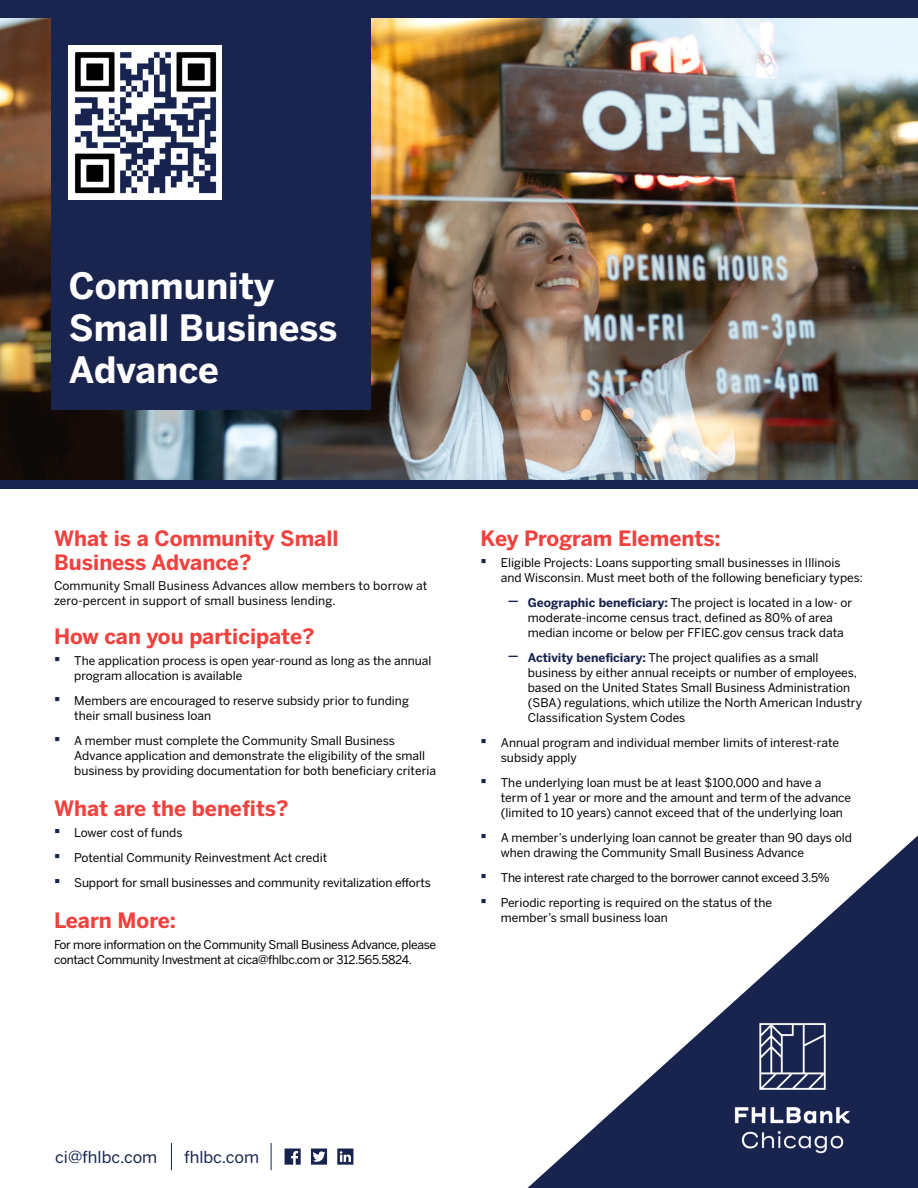
<style>
.page{position:relative;width:918px;height:1188px;background:#fff}
.page>*{position:absolute;margin:0;border:0;box-sizing:border-box;transform-origin:0 0}
.t1{font:700 36px/42px "Benton Sans";color:#fff}
.t2{font:700 21px/24px "Benton Sans";color:#ef413e}
.t3{font:16.5px "Benton Sans";color:#19244e}
.t4{font:12px/15px "Benton Sans";color:#000}
.t5{font:12px/15px "Benton Sans";letter-spacing:-.025em;color:#000}
.t6{font:12px "Benton Sans";letter-spacing:-.02em;color:#000}
.s1{font-family:"Arial";font-size:18px;color:#19244f}
.s2{font-size:18px;color:#19244f}
.s3{font-weight:700;color:#19244f}
</style>
<div class="page">
<img style="left:0;top:17px;width:918px;height:463px">
<svg style="left:528px;top:835px;width:390px;height:353px"></svg>
<img style="left:703px;top:998px;width:180px;height:180px">
<svg style="left:271px;top:1143px;width:1px;height:27px"></svg>
<svg style="left:171px;top:1143px;width:1px;height:27px"></svg>
<svg style="left:337px;top:1149px;width:16px;height:16px"></svg>
<svg style="left:285px;top:1149px;width:16px;height:16px"></svg>
<svg style="left:311px;top:1149px;width:16px;height:16px"></svg>
<div style="left:0;top:0;width:918px;height:17px;background:#19244f"></div>
<div style="left:51px;top:17px;width:319px;height:329px;background:#19244f"></div>
<div style="left:0;top:480px;width:918px;height:9px;background:#19244f"></div>
<div style="left:51px;top:81px;width:319px;height:329px;background:#19244f"></div>
<img style="left:69px;top:46px;width:153px;height:153px">
<h1 class="t1" style="left:69px;top:266px;width:270px">Community<br>Small Business<br>Advance</h1>
<h2 class="t2" style="left:54px;top:526px;width:286px">What is a Community Small<br>Business Advance?</h2>
<p class="t4" style="left:54px;top:578px;width:375px">Community Small Business Advances allow members to borrow at zero-percent in support of small business lending.</p>
<h2 class="t2" style="left:54px;top:625px;width:262px">How can you participate?</h2>
<p class="t4" style="left:74px;top:654px;width:359px;text-indent:-20px"><span class="s1">▪</span> The application process is open year-round as long as the annual program allocation is available</p>
<p class="t4" style="left:74px;top:694px;width:336px;text-indent:-20px"><span class="s1">▪</span> Members are encouraged to reserve subsidy prior to funding their small business loan</p>
<p class="t4" style="left:74px;top:734px;width:363px;text-indent:-20px"><span class="s1">▪</span> A member must complete the Community Small Business<br>Advance application and demonstrate the eligibility of the small business by providing documentation for both beneficiary criteria</p>
<h2 class="t2" style="left:54px;top:797px;width:236px">What are the benefits?</h2>
<p class="t4" style="left:54px;top:826px;width:130px"><span class="s1">▪</span> Lower cost of funds</p>
<p class="t4" style="left:54px;top:851px;width:275px"><span class="s1">▪</span> Potential Community Reinvestment Act credit</p>
<p class="t4" style="left:54px;top:876px;width:378px"><span class="s1">▪</span> Support for small businesses and community revitalization efforts</p>
<h2 class="t2" style="left:54px;top:909px;width:124px">Learn More:</h2>
<p class="t5" style="left:54px;top:937px;width:384px">For more information on the Community Small Business Advance, please contact Community Investment at cica@fhlbc.com or 312.565.5824.</p>
<h2 class="t2" style="left:481px;top:526px;width:242px">Key Program Elements:</h2>
<p class="t4" style="left:501px;top:555px;width:364px;text-indent:-20px"><span class="s1">▪</span> Eligible Projects: Loans supporting small businesses in Illinois and Wisconsin. Must meet both of the following beneficiary types:</p>
<p class="t4" style="left:528px;top:595px;width:326px;text-indent:-20px"><span class="s2">–</span> <span class="s3">Geographic beneficiary:</span> The project is located in a low- or moderate-income census tract, defined as 80% of area median income or below per FFIEC.gov census track data</p>
<p class="t4" style="left:528px;top:650px;width:336px;text-indent:-20px"><span class="s2">–</span> <span class="s3">Activity beneficiary:</span> The project qualifies as a small business by either annual receipts or number of employees, based on the United States Small Business Administration (SBA) regulations, which utilize the North American Industry Classification System Codes</p>
<p class="t4" style="left:501px;top:735px;width:340px;text-indent:-20px"><span class="s1">▪</span> Annual program and individual member limits of interest-rate subsidy apply</p>
<p class="t4" style="left:501px;top:775px;width:352px;text-indent:-20px"><span class="s1">▪</span> The underlying loan must be at least $100,000 and have a term of 1 year or more and the amount and term of the advance (limited to 10 years) cannot exceed that of the underlying loan</p>
<p class="t4" style="left:501px;top:830px;width:353px;text-indent:-20px"><span class="s1">▪</span> A member’s underlying loan cannot be greater than 90 days old when drawing the Community Small Business Advance</p>
<p class="t6" style="left:481px;top:870px;width:351px"><span class="s1">▪</span> The interest rate charged to the borrower cannot exceed 3.5%</p>
<p class="t4" style="left:501px;top:895px;width:273px;text-indent:-20px"><span class="s1">▪</span> Periodic reporting is required on the status of the member’s small business loan</p>
<h3 class="t3" style="left:55px;top:1147px;width:104px">ci@fhlbc.com</h3>
<h3 class="t3" style="left:184px;top:1147px;width:77px">fhlbc.com</h3>
</div>
